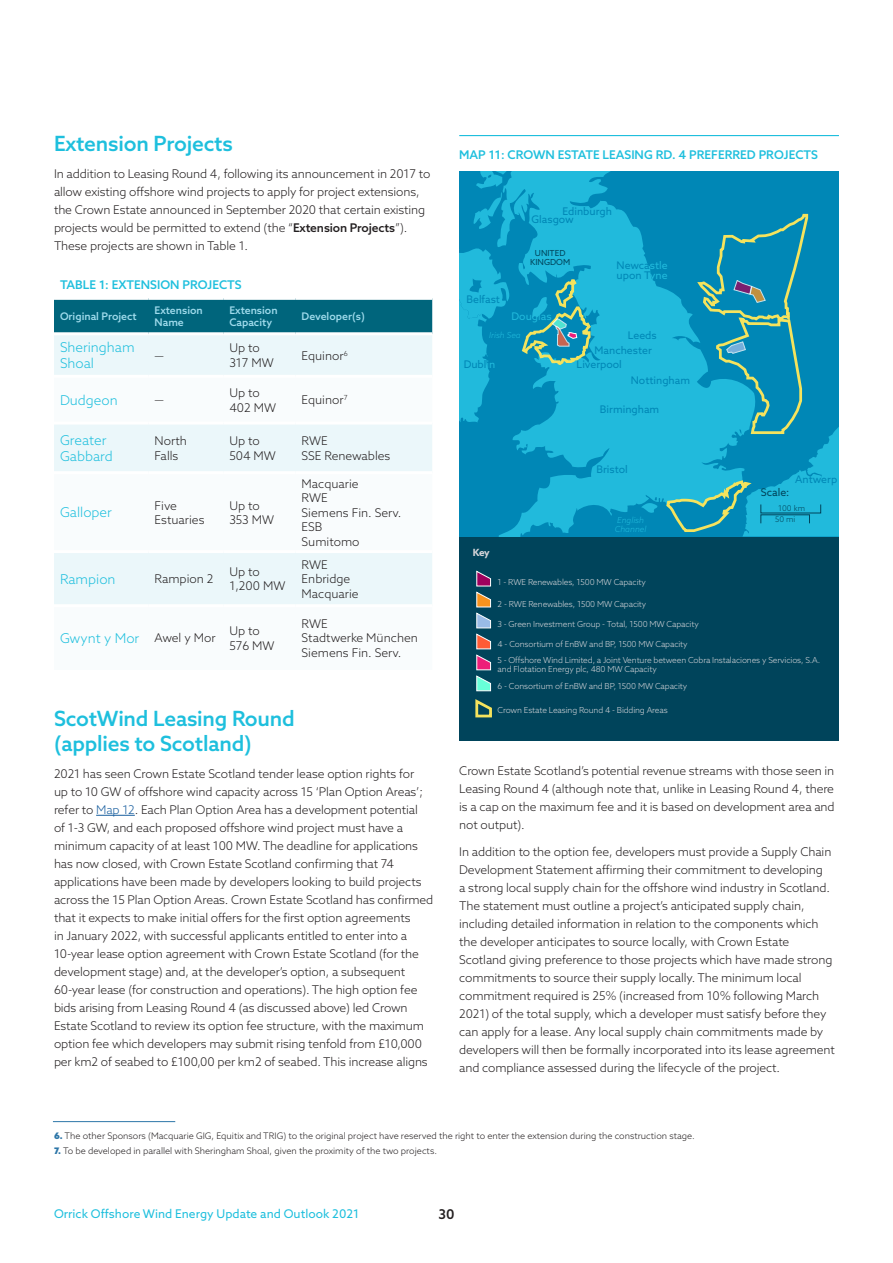
<style>
.page{position:relative;width:893px;height:1263px;background:#fff}
.page>*{position:absolute;margin:0;border:0;box-sizing:border-box;transform-origin:0 0}
.t1{font:500 21px/25.5px "Azo Sans";letter-spacing:-.01em;color:#1ebfdd}
.t2{font:300 13.5px/16.2px "Azo Sans";color:#1ebfdd}
.t3{font:500 13.5px "Azo Sans";color:#231f20}
.t4{font:300 12px/18px "Azo Sans";letter-spacing:-.01em;color:#231f20}
.t5{font:500 12px "Azo Sans";color:#1ebfdd}
.t6{font:12px "Azo Sans";color:#1ebfdd}
.t7{font:10.5px/14px "Azo Sans";color:#0087b6}
.t8{font:500 10.5px/12.6px "Azo Sans";color:#9fdbec}
.t9{font:10.5px "Azo Sans";color:#21badc}
.t10{font:10.5px "Azo Sans";color:#00445b}
.t11{font:700 9.9px "Azo Sans";color:#d6d6da}
.t12{font:300 9px "Azo Sans";color:#231f20}
.t13{font:300 8.25px/9.6px "Azo Sans";letter-spacing:-.015em;color:#d6d6da}
.t14{font:italic 300 8.25px/8.2px "Azo Sans";color:#21badc}
.t15{font:8.25px/8.2px "Azo Sans";color:#00445b;text-align:center}
.t16{font:300 7.95px/11.2px "Azo Sans";color:#00445b}
.s1{font-weight:500}
.s2{color:#175d9e}
.s3{color:#21badc}
.s4{font-weight:900;color:#2d76a8}
</style>
<div class="page">
<hr style="left:96px;top:815px;width:39px;height:1px;background:#175d9e">
<div style="left:459px;top:536px;width:380px;height:205px;background:#00445b"></div>
<div style="left:459px;top:171px;width:380px;height:365px;background:#0087b6"></div>
<svg style="left:473px;top:171px;width:191px;height:365px;fill:#21badc"></svg>
<svg style="left:459px;top:242px;width:52px;height:220px"></svg>
<svg style="left:664px;top:213px;width:175px;height:323px"></svg>
<svg style="left:520px;top:278px;width:73px;height:89px"></svg>
<svg style="left:476px;top:571px;width:15px;height:15px"></svg>
<svg style="left:476px;top:592px;width:15px;height:15px"></svg>
<svg style="left:476px;top:613px;width:15px;height:15px"></svg>
<svg style="left:476px;top:634px;width:15px;height:57px"></svg>
<svg style="left:475px;top:699px;width:17px;height:19px"></svg>
<div style="left:760px;top:514px;width:50px;height:10px;border:1px solid #00445b"></div>
<hr style="left:459px;top:135px;width:380px;height:1px;background:#1ebfdd">
<div style="left:54px;top:300px;width:378px;height:32px;background:#00657c"></div>
<div style="left:54px;top:335px;width:378px;height:40px;background:#ebf7fa"></div>
<svg style="left:54px;top:425px;width:378px;height:179px;fill:#ebf7fa"></svg>
<hr style="left:54px;top:471px;width:95px;height:3px;background:#fff">
<hr style="left:149px;top:471px;width:74px;height:3px;background:#fff">
<hr style="left:223px;top:471px;width:73px;height:3px;background:#fff">
<hr style="left:296px;top:471px;width:136px;height:3px;background:#fff">
<hr style="left:54px;top:550px;width:95px;height:3px;background:#fff">
<hr style="left:149px;top:550px;width:74px;height:3px;background:#fff">
<hr style="left:223px;top:550px;width:73px;height:3px;background:#fff">
<hr style="left:296px;top:550px;width:136px;height:3px;background:#fff">
<hr style="left:53px;top:1121px;width:122px;height:1px;background:#2d76a8">
<p class="t1" style="left:54px;top:131px;width:180px">Extension Projects</p>
<p class="t4" style="left:54px;top:164px;width:378px">In addition to Leasing Round 4, following its announcement in 2017 to allow existing offshore wind projects to apply for project extensions, the Crown Estate announced in September 2020 that certain existing projects would be permitted to extend (the “<span class="s1">Extension Projects</span>”).<br>These projects are shown in Table 1.</p>
<p class="t5" style="left:60px;top:277px;width:183px">TABLE 1: EXTENSION PROJECTS</p>
<p class="t8" style="left:60px;top:310px;width:78px">Original Project</p>
<p class="t8" style="left:155px;top:304px;width:50px">Extension<br>Name</p>
<p class="t8" style="left:229px;top:304px;width:50px">Extension<br>Capacity</p>
<p class="t8" style="left:302px;top:310px;width:65px">Developer(s)</p>
<p class="t2" style="left:60px;top:339px;width:76px">Sheringham<br>Shoal</p>
<p class="t4" style="left:229px;top:341px;width:46px;line-height:14.4px">Up to<br>317 MW</p>
<p class="t4" style="left:302px;top:346px;width:48px">Equinor<sup>6</sup></p>
<p class="t4" style="left:155px;top:346px;width:11px">—</p>
<p class="t2" style="left:60px;top:392px;width:59px">Dudgeon</p>
<p class="t4" style="left:155px;top:391px;width:11px">—</p>
<p class="t4" style="left:229px;top:385px;width:48px;line-height:14.4px">Up to<br>402 MW</p>
<p class="t4" style="left:302px;top:391px;width:47px">Equinor<sup>7</sup></p>
<p class="t2" style="left:60px;top:432px;width:54px">Greater<br>Gabbard</p>
<p class="t4" style="left:155px;top:434px;width:34px;line-height:14.4px">North<br>Falls</p>
<p class="t4" style="left:229px;top:434px;width:48px;line-height:14.4px">Up to<br>504 MW</p>
<p class="t4" style="left:302px;top:434px;width:90px;line-height:14.4px">RWE<br>SSE Renewables</p>
<p class="t2" style="left:60px;top:504px;width:53px">Galloper</p>
<p class="t4" style="left:155px;top:498px;width:51px;line-height:14.4px">Five<br>Estuaries</p>
<p class="t4" style="left:229px;top:498px;width:46px;line-height:14.4px">Up to<br>353 MW</p>
<p class="t4" style="left:302px;top:476px;width:101px;line-height:14.4px">Macquarie<br>RWE<br>Siemens Fin. Serv.<br>ESB<br>Sumitomo</p>
<p class="t2" style="left:60px;top:571px;width:57px">Rampion</p>
<p class="t4" style="left:155px;top:570px;width:61px">Rampion 2</p>
<p class="t4" style="left:229px;top:564px;width:58px;line-height:14.4px">Up to<br>1,200 MW</p>
<p class="t4" style="left:302px;top:557px;width:59px;line-height:14.4px">RWE<br>Enbridge<br>Macquarie</p>
<p class="t2" style="left:60px;top:630px;width:81px">Gwynt y Mor</p>
<p class="t4" style="left:155px;top:629px;width:63px">Awel y Mor</p>
<p class="t4" style="left:229px;top:624px;width:47px;line-height:14.4px">Up to<br>576 MW</p>
<p class="t4" style="left:302px;top:616px;width:118px;line-height:14.4px">RWE<br>Stadtwerke München<br>Siemens Fin. Serv.</p>
<p class="t1" style="left:54px;top:705px;width:242px">ScotWind Leasing Round (applies to Scotland)</p>
<p class="t4" style="left:54px;top:764px;width:381px">2021 has seen Crown Estate Scotland tender lease option rights for<br>up to 10 GW of offshore wind capacity across 15 ‘Plan Option Areas’; refer to <span class="s2">Map 12</span>. Each Plan Option Area has a development potential<br>of 1-3 GW, and each proposed offshore wind project must have a minimum capacity of at least 100 MW. The deadline for applications has now closed, with Crown Estate Scotland confirming that 74 applications have been made by developers looking to build projects across the 15 Plan Option Areas. Crown Estate Scotland has confirmed that it expects to make initial offers for the first option agreements<br>in January 2022, with successful applicants entitled to enter into a 10-year lease option agreement with Crown Estate Scotland (for the development stage) and, at the developer’s option, a subsequent 60-year lease (for construction and operations). The high option fee bids arising from Leasing Round 4 (as discussed above) led Crown Estate Scotland to review its option fee structure, with the maximum option fee which developers may submit rising tenfold from £10,000 per km2 of seabed to £100,00 per km2 of seabed. This increase aligns</p>
<p class="t5" style="left:459px;top:147px;width:360px">MAP 11: CROWN ESTATE LEASING RD. 4 PREFERRED PROJECTS</p>
<p class="t7" style="left:466px;top:292px;width:35px">Belfast</p>
<p class="t7" style="left:562px;top:204px;width:51px">Edinburgh</p>
<p class="t7" style="left:532px;top:212px;width:44px">Glasgow</p>
<p class="t15" style="left:530px;top:249px;width:41px">UNITED<br>KINGDOM</p>
<p class="t7" style="left:617px;top:260px;width:52px;line-height:10.1px">Newca<span class="s3">stle </span>upon T<span class="s3">yne</span></p>
<p class="t9" style="left:512px;top:309px;width:42px">Douglas</p>
<p class="t14" style="left:489px;top:331px;width:33px">Irish Sea</p>
<p class="t7" style="left:464px;top:358px;width:33px">Dubl<span class="s3">in</span></p>
<p class="t11" style="left:473px;top:546px;width:18px">Key</p>
<p class="t7" style="left:628px;top:328px;width:30px">Leeds</p>
<p class="t7" style="left:577px;top:344px;width:77px;text-indent:18px">Manchester<br>Liverpool</p>
<p class="t7" style="left:631px;top:373px;width:61px">Nottingham</p>
<p class="t7" style="left:600px;top:402px;width:61px">Birmingham</p>
<p class="t7" style="left:596px;top:462px;width:33px">Bristol</p>
<p class="t14" style="left:615px;top:516px;width:33px">English<br>Channel</p>
<p class="t7" style="left:795px;top:473px;width:44px">Antwerp</p>
<p class="t10" style="left:761px;top:486px;width:30px">Scale:</p>
<p class="t16" style="left:775px;top:502px;width:31px;text-indent:3px">100 km<br>50 mi</p>
<p class="t13" style="left:498px;top:577px;width:150px">1 - RWE Renewables, 1500 MW Capacity</p>
<p class="t13" style="left:498px;top:599px;width:150px">2 - RWE Renewables, 1500 MW Capacity</p>
<p class="t13" style="left:498px;top:619px;width:203px">3 - Green Investment Group - Total, 1500 MW Capacity</p>
<p class="t13" style="left:498px;top:639px;width:192px">4 - Consortium of EnBW and BP, 1500 MW Capacity</p>
<p class="t13" style="left:498px;top:681px;width:191px">6 - Consortium of EnBW and BP, 1500 MW Capacity</p>
<p class="t13" style="left:498px;top:655px;width:324px">5 - Offshore Wind Limited, a Joint Venture between Cobra Instalaciones y Servicios, S.A. and Flotation Energy plc, 480 MW Capacity</p>
<p class="t13" style="left:498px;top:705px;width:172px">Crown Estate Leasing Round 4 - Bidding Areas</p>
<p class="t4" style="left:459px;top:762px;width:377px;text-align:justify">Crown Estate Scotland’s potential revenue streams with those seen in Leasing Round 4 (although note that, unlike in Leasing Round 4, there is a cap on the maximum fee and it is based on development area and not output).</p>
<p class="t4" style="left:459px;top:842px;width:377px">In addition to the option fee, developers must provide a Supply Chain Development Statement affirming their commitment to developing<br>a strong local supply chain for the offshore wind industry in Scotland.<br>The statement must outline a project’s anticipated supply chain, including detailed information in relation to the components which the developer anticipates to source locally, with Crown Estate Scotland giving preference to those projects which have made strong commitments to source their supply locally. The minimum local commitment required is 25% (increased from 10% following March 2021) of the total supply, which a developer must satisfy before they can apply for a lease. Any local supply chain commitments made by developers will then be formally incorporated into its lease agreement and compliance assessed during the lifecycle of the project.</p>
<p class="t12" style="left:54px;top:1130px;width:642px"><span class="s4">6.</span> The other Sponsors (Macquarie GIG, Equitix and TRIG) to the original project have reserved the right to enter the extension during the construction stage.</p>
<p class="t12" style="left:54px;top:1145px;width:385px"><span class="s4">7.</span> To be developed in parallel with Sheringham Shoal, given the proximity of the two projects.</p>
<p class="t6" style="left:54px;top:1206px;width:307px">Orrick Offshore Wind Energy Update and Outlook 2021</p>
<p class="t3" style="left:438px;top:1206px;width:18px">30</p>
</div>
